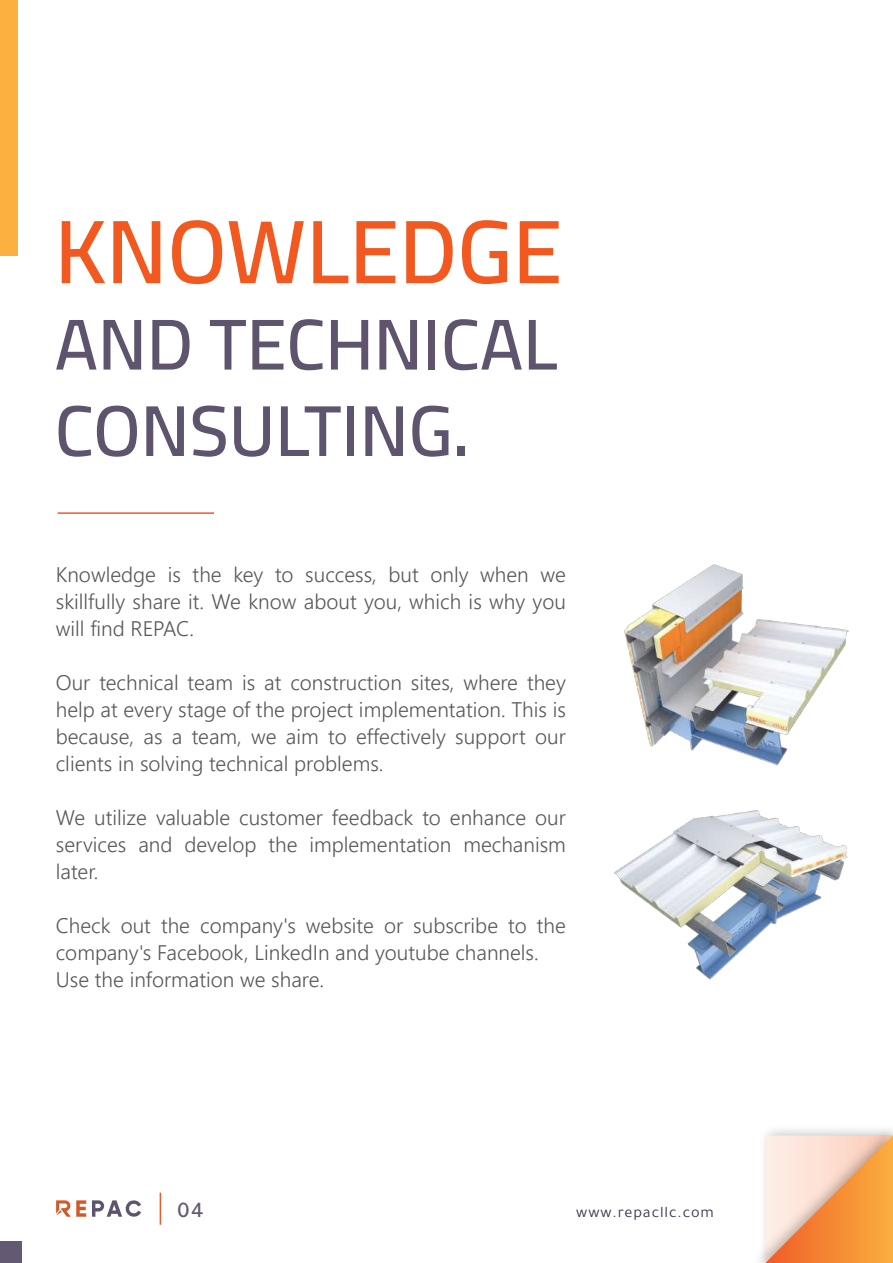
<style>
.page{position:relative;width:893px;height:1263px;background:#fff}
.page>*{position:absolute;margin:0;border:0;box-sizing:border-box;transform-origin:0 0}
.t1{font:600 90px "Cairo";color:#f15921}
.t2{font:600 72px/86.4px "Cairo";color:#5e546d}
.t3{font:500 22.5px "Tajawal";color:#635972}
.t4{font:300 21px/27px "Segoe UI";color:#57585a;text-align:justify}
.t5{font:16.05px "Tajawal";letter-spacing:.055em;color:#3f374d}
</style>
<div class="page">
<svg style="left:765px;top:1135px;width:128px;height:128px;background:#f6b987"></svg>
<svg style="left:56px;top:1200px;width:30px;height:17px"></svg>
<svg style="left:92px;top:1200px;width:49px;height:17px"></svg>
<hr style="left:58px;top:512px;width:156px;height:2px;background:#f15929">
<hr style="left:160px;top:1193px;width:1px;height:32px;background:#f15929">
<div style="left:0;top:1242px;width:21px;height:21px;background:#635972"></div>
<img style="left:624px;top:564px;width:225px;height:202px">
<img style="left:614px;top:810px;width:234px;height:170px">
<div style="left:0;top:0;width:17px;height:255px;background:#fbb03f"></div>
<h1 class="t1" style="left:55px;top:186px;width:509px">KNOWLEDGE</h1>
<h2 class="t2" style="left:55px;top:303px;width:504px">AND TECHNICAL<br>CONSULTING.</h2>
<p class="t4" style="left:56px;top:558px;width:512px">Knowledge is the key to success, but only when we skillfully share it. We know about you, which is why you will find REPAC.</p>
<p class="t4" style="left:56px;top:666px;width:512px">Our technical team is at construction sites, where they help at every stage of the project implementation. This is because, as a team, we aim to effectively support our clients in solving technical problems.</p>
<p class="t4" style="left:56px;top:801px;width:512px">We utilize valuable customer feedback to enhance our services and develop the implementation mechanism later.</p>
<p class="t4" style="left:56px;top:909px;width:512px;text-align:left">Check out the company's website or subscribe to the company's Facebook, LinkedIn and youtube channels.<br>Use the information we share.</p>
<p class="t3" style="left:177px;top:1194px;width:28px">04</p>
<p class="t5" style="left:576px;top:1201px;width:139px">www.repacllc.com</p>
</div>
